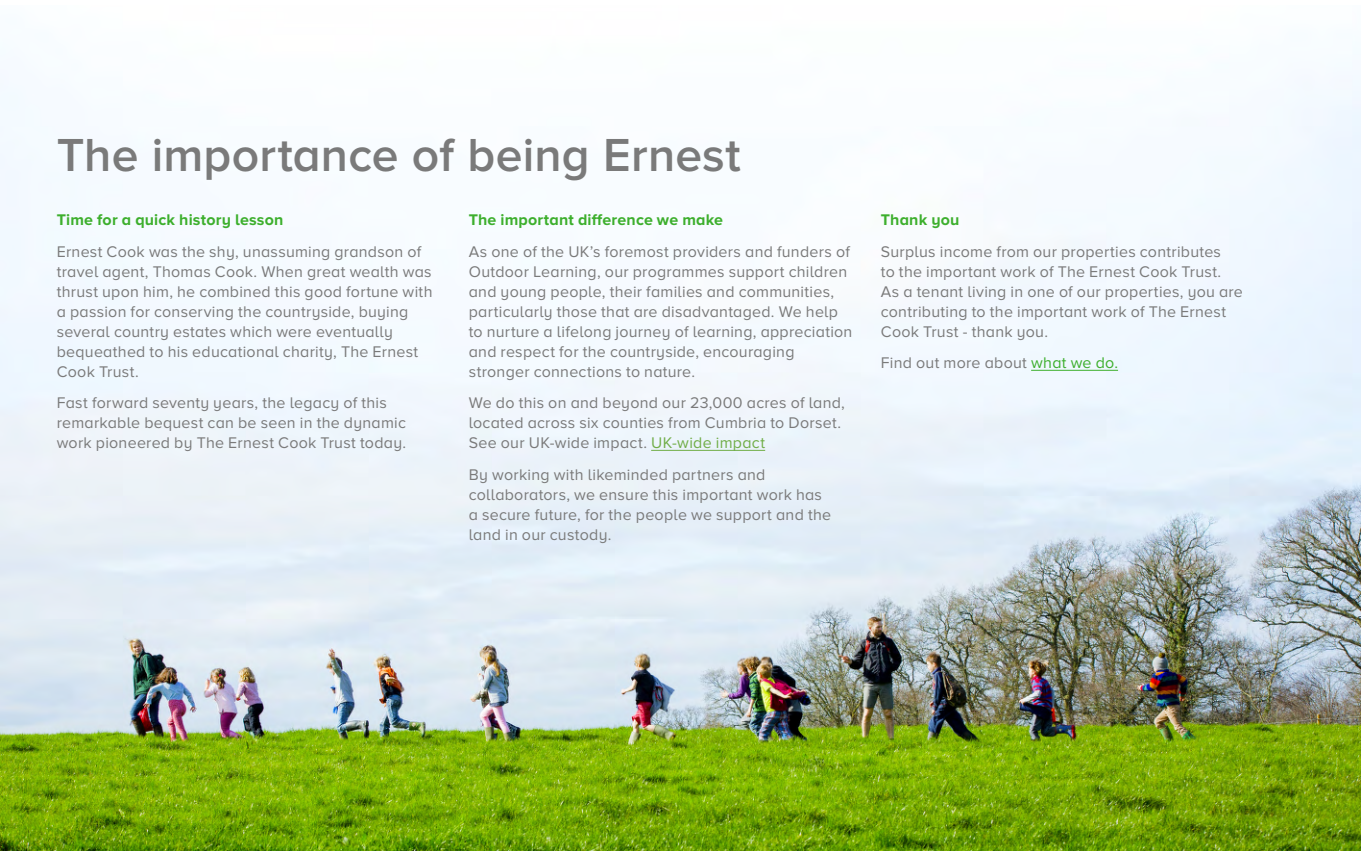
<style>
.page{position:relative;width:1361px;height:851px;background:#fff}
.page>*{position:absolute;margin:0;border:0;box-sizing:border-box;transform-origin:0 0}
.t1{font:600 48px "Proxima Nova A";letter-spacing:.005em;color:#7a7a7a}
.t2{font:16px/20px "Proxima Nova A";letter-spacing:.015em;color:#7a7a7a}
.t3{font:700 16px "Proxima Nova A";letter-spacing:.01em;color:#3daf2d}
.s1{color:#70ad47}
.s2{color:#3daf2d}
</style>
<div class="page">
<img style="left:0;top:75px;width:1361px;height:775px">
<hr style="left:651px;top:450px;width:114px;height:1px;background:#70ad47">
<hr style="left:1031px;top:370px;width:87px;height:1px;background:#3daf2d">
<h1 class="t1" style="left:57px;top:127px;width:685px">The importance of being Ernest</h1>
<p class="t3" style="left:57px;top:211px;width:228px">Time for a quick history lesson</p>
<p class="t2" style="left:57px;top:242px;width:377px">Ernest Cook was the shy, unassuming grandson of travel agent, Thomas Cook. When great wealth was thrust upon him, he combined this good fortune with a passion for conserving the countryside, buying several country estates which were eventually bequeathed to his educational charity, The Ernest Cook Trust.</p>
<p class="t2" style="left:57px;top:393px;width:351px">Fast forward seventy years, the legacy of this remarkable bequest can be seen in the dynamic work pioneered by The Ernest Cook Trust today.</p>
<p class="t3" style="left:469px;top:211px;width:256px">The important difference we make</p>
<p class="t2" style="left:469px;top:242px;width:385px">As one of the UK’s foremost providers and funders of Outdoor Learning, our programmes support children and young people, their families and communities, particularly those that are disadvantaged. We help to nurture a lifelong journey of learning, appreciation and respect for the countryside, encouraging stronger connections to nature.</p>
<p class="t2" style="left:469px;top:393px;width:378px">We do this on and beyond our 23,000 acres of land, located across six counties from Cumbria to Dorset.<br>See our UK-wide impact. <span class="s1">UK-wide impact</span></p>
<p class="t2" style="left:469px;top:465px;width:364px">By working with likeminded partners and collaborators, we ensure this important work has a secure future, for the people we support and the land in our custody.</p>
<p class="t3" style="left:881px;top:211px;width:80px">Thank you</p>
<p class="t2" style="left:881px;top:242px;width:364px">Surplus income from our properties contributes<br>to the important work of The Ernest Cook Trust.<br>As a tenant living in one of our properties, you are contributing to the important work of The Ernest Cook Trust - thank you.</p>
<p class="t2" style="left:881px;top:353px;width:239px">Find out more about <span class="s2">what we do.</span></p>
</div>
